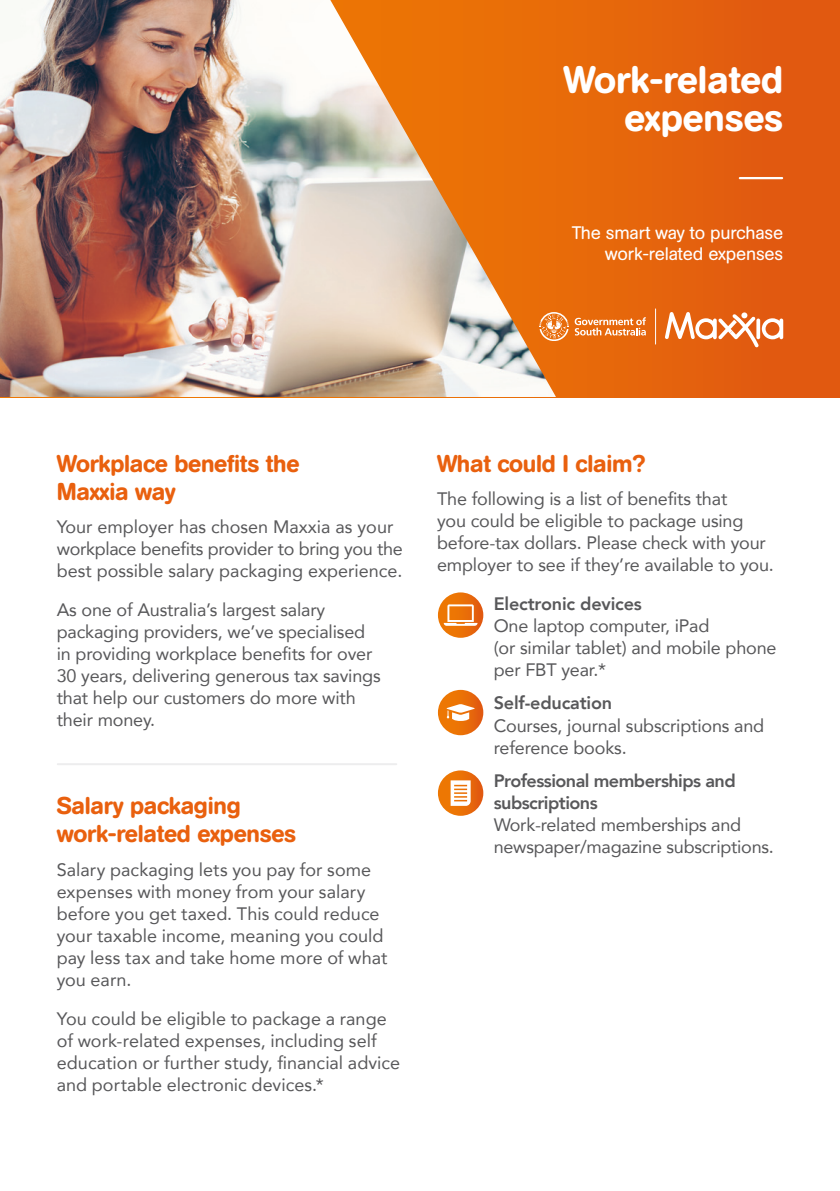
<style>
.page{position:relative;width:840px;height:1191px;background:#fff}
.page>*{position:absolute;margin:0;border:0;box-sizing:border-box;transform-origin:0 0}
.t1{font:500 37.8px/37px "AG Book Rounded";color:#fff;text-align:right}
.Body_copy{font:500 24px/28px "AG Book Rounded";letter-spacing:-.01em;color:#e9600e}
.Body_copy-2{font:18px/22px "Avenir";letter-spacing:-.01em;color:#58585a}
.t2{font:18px/21px "AG Book Rounded";letter-spacing:-.01em;color:#fff;text-align:right}
.s1{font-weight:800}
</style>
<div class="page">
<div style="left:0;top:0;width:839px;height:397px;background:#e4610e"></div>
<img style="left:0;top:0;width:555px;height:397px">
<hr style="left:58px;top:763px;width:338px;height:2px;background:#ededee">
<svg style="left:437px;top:592px;width:46px;height:46px"></svg>
<svg style="left:443px;top:604px;width:34px;height:22px"></svg>
<svg style="left:437px;top:690px;width:46px;height:45px"></svg>
<svg style="left:446px;top:704px;width:28px;height:17px"></svg>
<svg style="left:437px;top:770px;width:46px;height:46px"></svg>
<svg style="left:450px;top:780px;width:20px;height:26px"></svg>
<hr style="left:739px;top:177px;width:42px;height:2px;background:#fff">
<svg style="left:665px;top:312px;width:117px;height:35px"></svg>
<svg style="left:574px;top:317px;width:71px;height:18px"></svg>
<svg style="left:539px;top:312px;width:29px;height:29px"></svg>
<hr style="left:654px;top:309px;width:1px;height:35px;background:#fff">
<p class="t1" style="left:563px;top:62px;width:221px">Work-related expenses</p>
<p class="t2" style="left:571px;top:222px;width:213px">The smart way to purchase work-related expenses</p>
<p class="Body_copy" style="left:57px;top:449px;width:244px">Workplace benefits the<br>Maxxia way</p>
<p class="Body_copy-2" style="left:57px;top:515px;width:347px">Your employer has chosen Maxxia as your workplace benefits provider to bring you the best possible salary packaging experience.</p>
<p class="Body_copy-2" style="left:57px;top:598px;width:325px">As one of Australia’s largest salary packaging providers, we’ve specialised in providing workplace benefits for over 30 years, delivering generous tax savings that help our customers do more with their money.</p>
<p class="Body_copy" style="left:57px;top:792px;width:241px">Salary packaging work-related expenses</p>
<p class="Body_copy-2" style="left:57px;top:857px;width:332px">Salary packaging lets you pay for some expenses with money from your salary before you get taxed. This could reduce your taxable income, meaning you could pay less tax and take home more of what you earn.</p>
<p class="Body_copy-2" style="left:57px;top:1006px;width:345px">You could be eligible to package a range of work-related expenses, including self education or further study, financial advice and portable electronic devices.*</p>
<p class="Body_copy" style="left:437px;top:449px;width:210px">What could I claim?</p>
<p class="Body_copy-2" style="left:437px;top:487px;width:338px">The following is a list of benefits that<br>you could be eligible to package using before-tax dollars. Please check with your employer to see if they’re available to you.</p>
<p class="Body_copy-2" style="left:493px;top:592px;width:284px"><span class="s1">Electronic devices<br></span>One laptop computer, iPad<br>(or similar tablet) and mobile phone per FBT year.*</p>
<p class="Body_copy-2" style="left:493px;top:691px;width:272px"><span class="s1">Self-education<br></span>Courses, journal subscriptions and reference books.</p>
<p class="Body_copy-2" style="left:493px;top:769px;width:281px"><span class="s1">Professional memberships and subscriptions<br></span>Work-related memberships and newspaper/magazine subscriptions.</p>
</div>
